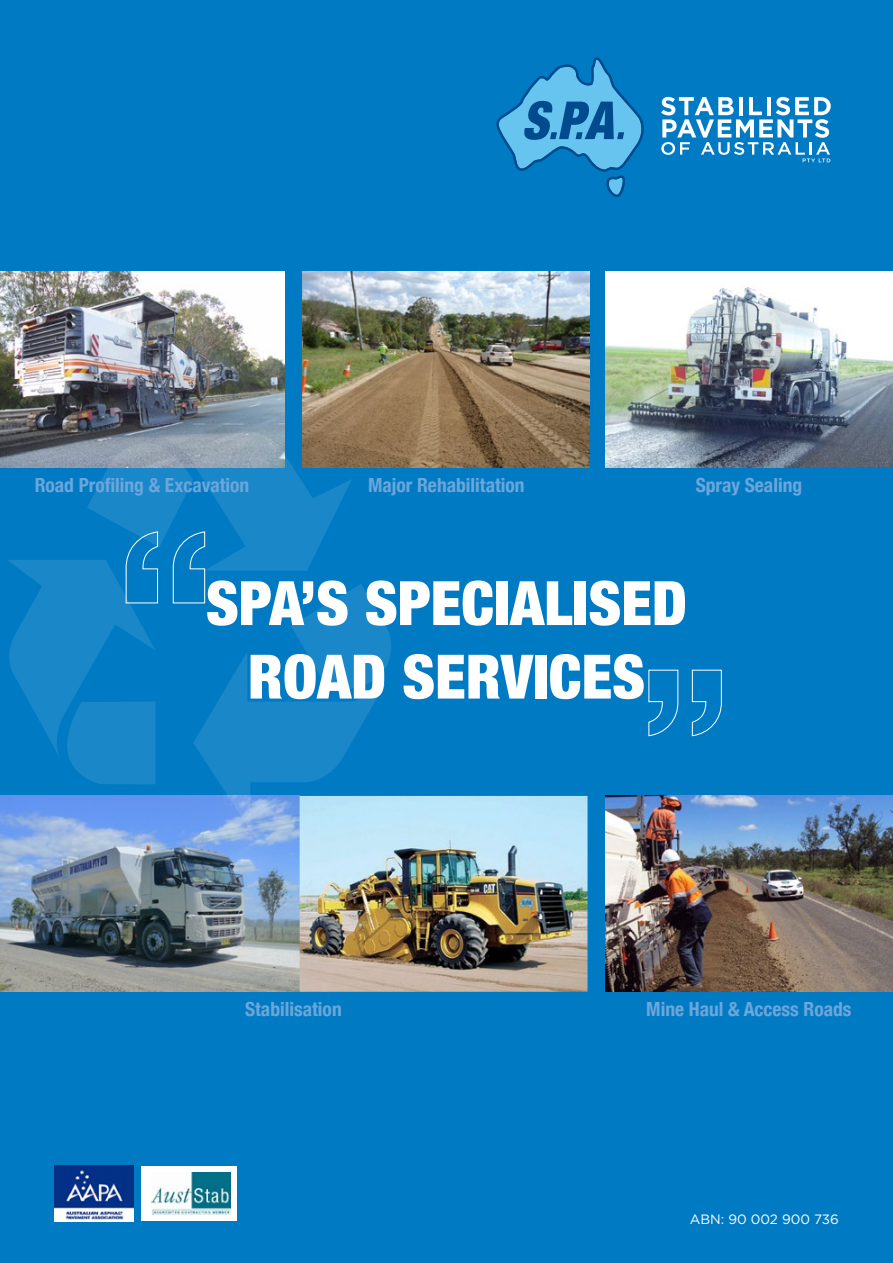
<style>
.page{position:relative;width:893px;height:1263px;background:#007bc3}
.page>*{position:absolute;margin:0;border:0;box-sizing:border-box;transform-origin:0 0}
.t1{font:900 condensed 61.2px/73.5px "Helvetica Neue";color:#fff;text-align:center}
.t2{font:700 condensed 19.5px "Helvetica Neue";color:#6ca6da}
.t3{font:13.5px "Gotham";color:#fff}
</style>
<div class="page">
<img style="left:0;top:272px;width:285px;height:196px">
<img style="left:0;top:796px;width:587px;height:196px">
<img style="left:302px;top:272px;width:288px;height:196px">
<img style="left:605px;top:272px;width:288px;height:196px">
<img style="left:605px;top:796px;width:288px;height:196px">
<svg style="left:5px;top:427px;width:388px;height:404px"></svg>
<svg style="left:661px;top:97px;width:170px;height:65px"></svg>
<svg style="left:496px;top:57px;width:148px;height:140px"></svg>
<img style="left:54px;top:1166px;width:80px;height:55px">
<svg style="left:648px;top:669px;width:74px;height:68px"></svg>
<div style="left:141px;top:1166px;width:95px;height:55px;background:#fff"></div>
<img style="left:152px;top:1172px;width:78px;height:42px">
<p class="t2" style="left:35px;top:469px;width:216px">Road Profiling &amp; Excavation</p>
<p class="t2" style="left:368px;top:469px;width:158px">Major Rehabilitation</p>
<p class="t2" style="left:696px;top:469px;width:108px">Spray Sealing</p>
<h1 class="t1" style="left:206px;top:563px;width:483px">SPA’S SPECIALISED<br>ROAD SERVICES</h1>
<p class="t2" style="left:245px;top:993px;width:98px">Stabilisation</p>
<p class="t2" style="left:646px;top:993px;width:207px">Mine Haul &amp; Access Roads</p>
<p class="t3" style="left:690px;top:1212px;width:151px">ABN: 90 002 900 736</p>
</div>
